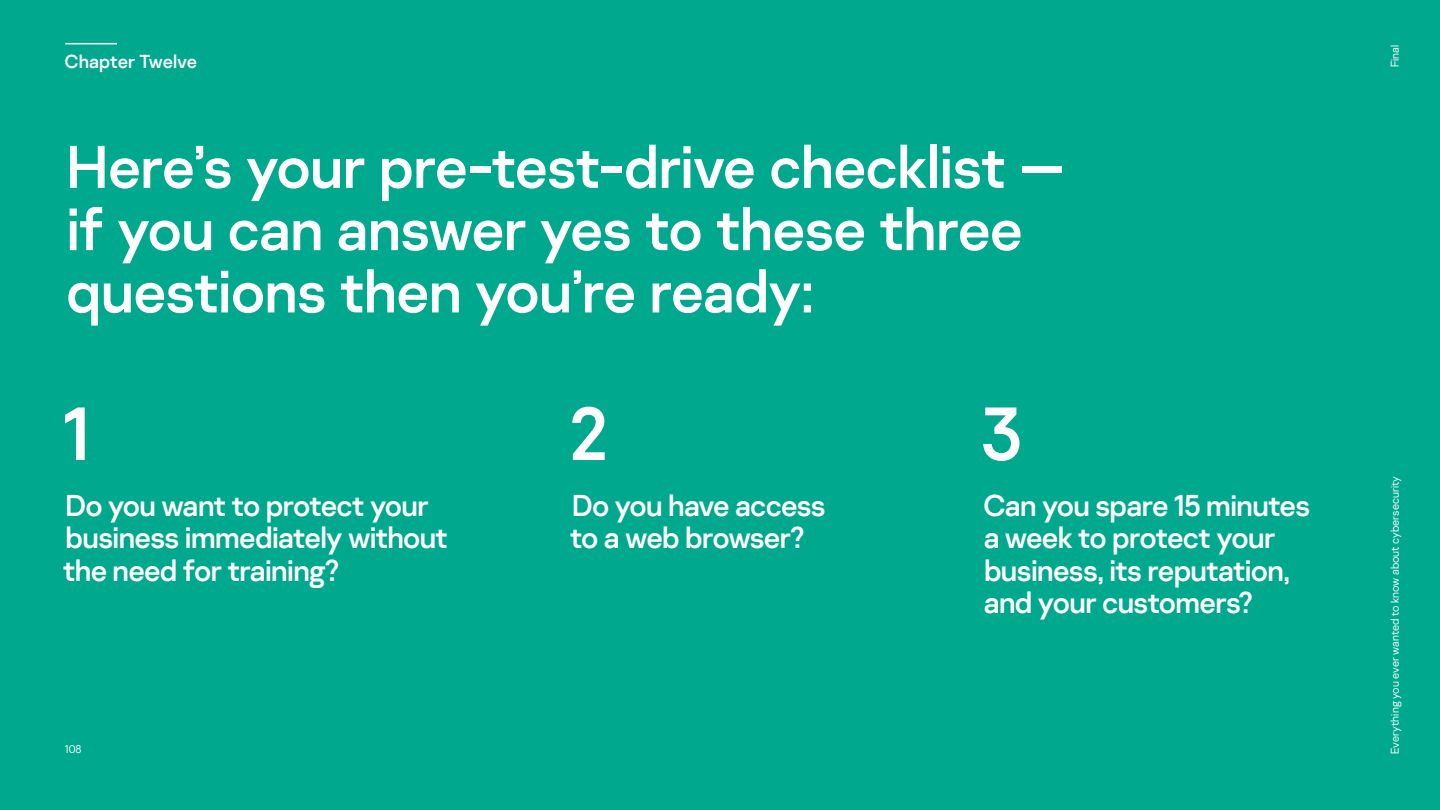
<style>
.page{position:relative;width:1440px;height:810px;background:#fff}
.page>*{position:absolute;margin:0;border:0;box-sizing:border-box;transform-origin:0 0}
.t1{font:75px "Kaspersky Sans";color:#fff}
.t2{font:60px/62.2px "Kaspersky Sans";letter-spacing:-.015em;color:#fff}
.t3{font:30px/32.2px "Kaspersky Sans";letter-spacing:-.025em;color:#fff}
.t4{font:18.75px "Kaspersky Sans";color:#fff}
.t5{font:300 11.25px "Kaspersky Sans";color:#fff}
</style>
<div class="page">
<div style="left:0;top:0;width:1440px;height:809px;background:#00a88e"></div>
<hr style="left:65px;top:43px;width:52px;height:1px;background:#fff">
<p class="t4" style="left:65px;top:50px;width:134px">Chapter Twelve</p>
<h2 class="t2" style="left:66px;top:136px;width:1000px">Here’s your pre-test-drive checklist — if you can answer yes to these three questions then you’re ready:</h2>
<h1 class="t1" style="left:63px;top:389px;width:28px">1</h1>
<h1 class="t1" style="left:569px;top:389px;width:40px">2</h1>
<h1 class="t1" style="left:980px;top:389px;width:44px">3</h1>
<p class="t3" style="left:63px;top:490px;width:387px">Do you want to protect your business immediately without the need for training?</p>
<p class="t3" style="left:570px;top:490px;width:257px">Do you have access to a web browser?</p>
<p class="t3" style="left:983px;top:490px;width:329px">Can you spare 15 minutes a week to protect your business, its reputation, and your customers?</p>
<p class="t5" style="left:65px;top:742px;width:18px">108</p>
<p class="t5" style="left:1388px;top:67px;width:24px;rotate:-90deg">Final</p>
<p class="t5" style="left:1388px;top:754px;width:279px;rotate:-90deg">Everything you ever wanted to know about cybersecurity</p>
</div>
